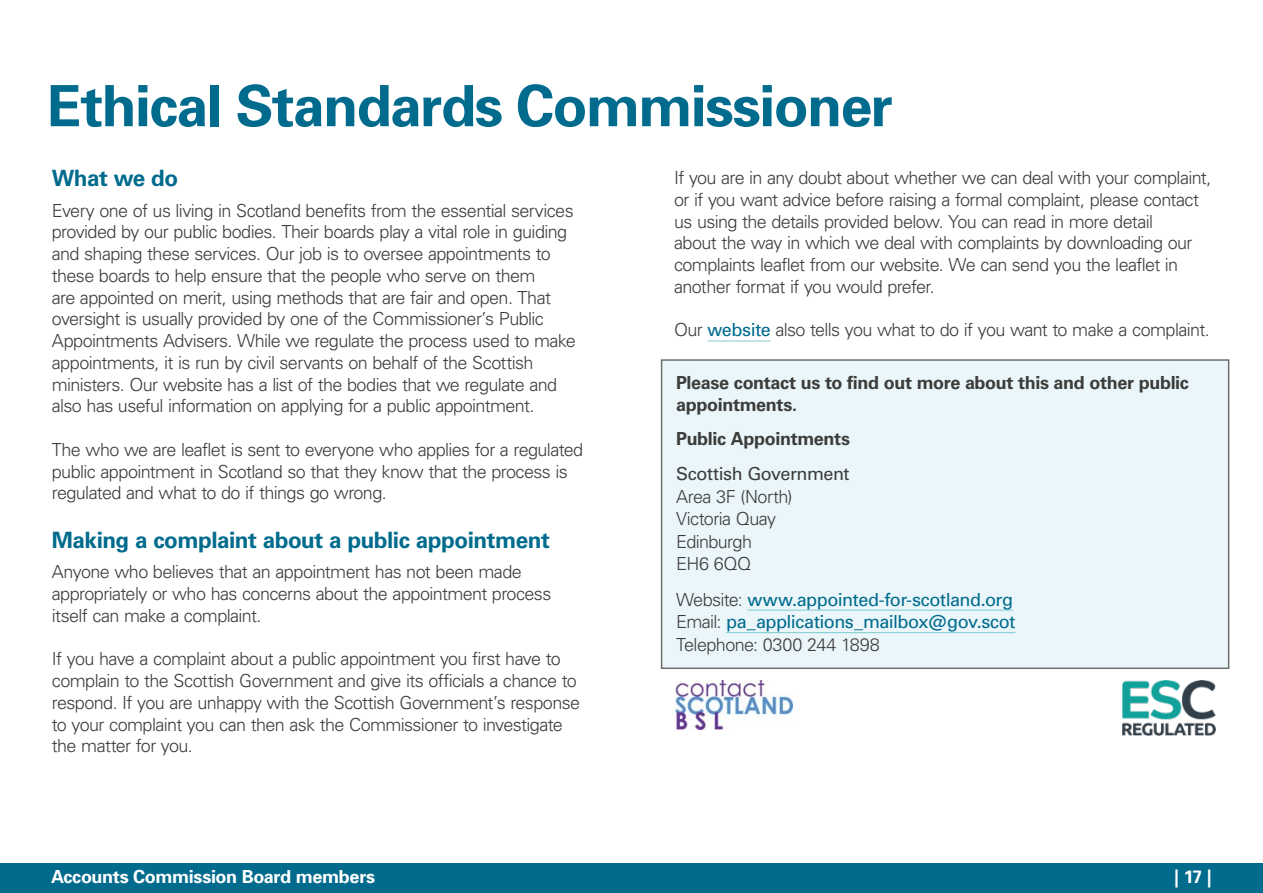
<style>
.page{position:relative;width:1263px;height:893px;background:#fff}
.page>*{position:absolute;margin:0;border:0;box-sizing:border-box;transform-origin:0 0}
.AS-P01-Chapter_head{font:700 57px "Univers";letter-spacing:-.025em;color:#006b8d}
.AS-P03-Subhead_1{font:700 22.5px "Univers LT Pro 65";letter-spacing:-.02em;color:#006b8d}
.AS-P06-Body_text{font:300 18px/21.8px "Univers LT Pro 45";letter-spacing:-.035em;color:#3c3c3b}
.AS-P06-Body_text-2{font:18px/22.5px "Univers";letter-spacing:-.025em;color:#006b8d}
.AS-P06-Body_text-3{font:700 18px/21.8px "Univers LT Pro 65";letter-spacing:-.02em;color:#3c3c3b}
.t1{font:700 18px "Univers";letter-spacing:-.02em;color:#fff}
.s1{font-family:"Univers";font-weight:400;color:#006b8d}
.s2{font-family:"Univers LT Pro 55 Roman";font-weight:400}
.s3{font-family:"Univers LT Pro 45";font-weight:300;color:#3c3c3b}
</style>
<div class="page">
<div style="left:661px;top:359px;width:568px;height:310px;background:#eaf6f9;border:2px solid #706f6f"></div>
<hr style="left:747px;top:610px;width:266px;height:1px;background:#81cbd4">
<hr style="left:726px;top:632px;width:289px;height:1px;background:#81cbd4">
<img style="left:1122px;top:680px;width:93px;height:56px">
<img style="left:675px;top:680px;width:118px;height:49px">
<hr style="left:707px;top:341px;width:63px;height:1px;background:#81cbd4">
<div style="left:0;top:863px;width:1263px;height:30px;background:#006b8d"></div>
<h2 class="AS-P01-Chapter_head" style="left:47px;top:72px;width:847px">Ethical Standards Commissioner</h2>
<h3 class="AS-P03-Subhead_1" style="left:52px;top:163px;width:128px">What we do</h3>
<p class="AS-P06-Body_text" style="left:52px;top:199px;width:525px">Every one of us living in Scotland benefits from the essential services provided by our public bodies. Their boards play a vital role in guiding and shaping these services. Our job is to oversee appointments to these boards to help ensure that the people who serve on them<br>are appointed on merit, using methods that are fair and open. That oversight is usually provided by one of the Commissioner’s Public Appointments Advisers. While we regulate the process used to make appointments, it is run by civil servants on behalf of the Scottish ministers. Our website has a list of the bodies that we regulate and also has useful information on applying for a public appointment.</p>
<p class="AS-P06-Body_text" style="left:52px;top:438px;width:533px">The who we are leaflet is sent to everyone who applies for a regulated public appointment in Scotland so that they know that the process is regulated and what to do if things go wrong.</p>
<h3 class="AS-P03-Subhead_1" style="left:52px;top:524px;width:499px">Making a complaint about a public appointment</h3>
<p class="AS-P06-Body_text" style="left:52px;top:561px;width:501px">Anyone who believes that an appointment has not been made appropriately or who has concerns about the appointment process itself can make a complaint.</p>
<p class="AS-P06-Body_text" style="left:52px;top:648px;width:530px">If you have a complaint about a public appointment you first have to complain to the Scottish Government and give its officials a chance to respond. If you are unhappy with the Scottish Government’s response to your complaint you can then ask the Commissioner to investigate the matter for you.</p>
<p class="AS-P06-Body_text" style="left:674px;top:166px;width:539px">If you are in any doubt about whether we can deal with your complaint, or if you want advice before raising a formal complaint, please contact us using the details provided below. You can read in more detail<br>about the way in which we deal with complaints by downloading our complaints leaflet from our website. We can send you the leaflet in another format if you would prefer.</p>
<p class="AS-P06-Body_text" style="left:674px;top:319px;width:537px">Our <span class="s1">website</span> also tells you what to do if you want to make a complaint.</p>
<p class="AS-P06-Body_text-3" style="left:676px;top:371px;width:514px">Please contact us to find out more about this and other public appointments.</p>
<p class="AS-P06-Body_text-3" style="left:676px;top:427px;width:175px">Public Appointments</p>
<p class="AS-P06-Body_text" style="left:676px;top:462px;width:175px;line-height:22.5px"><span class="s2">Scottish Government<br></span>Area 3F (North)<br>Victoria Quay<br>Edinburgh<br>EH6 6QQ</p>
<p class="AS-P06-Body_text-2" style="left:676px;top:588px;width:341px"><span class="s3">Website:</span> www.appointed-for-scotland.org<br><span class="s3">Email:</span> pa_applications_mailbox@gov.scot<br><span class="s3">Telephone: 0300 244 1898</span></p>
<p class="t1" style="left:51px;top:866px;width:326px">Accounts Commission Board members</p>
<p class="t1" style="left:1174px;top:866px;width:39px">| 17 |</p>
</div>
